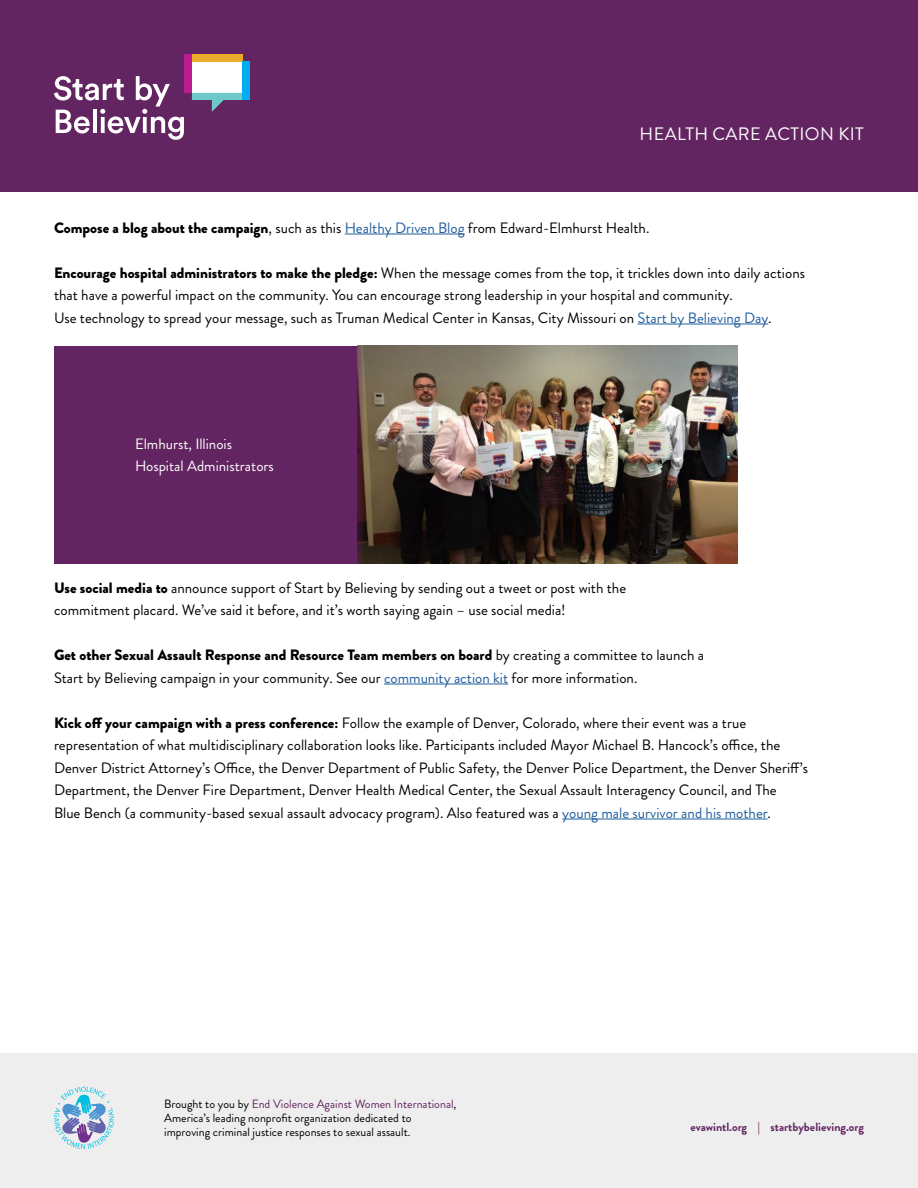
<style>
.page{position:relative;width:918px;height:1188px;background:#fff}
.page>*{position:absolute;margin:0;border:0;box-sizing:border-box;transform-origin:0 0}
.t1{font:18px "Brandon Grotesque";letter-spacing:.02em;color:#fff}
.t2{font:15px/22.5px "Brandon Grotesque";color:#000}
.t3{font:15px/22.5px "Brandon Grotesque";color:#fff}
.t4{font:12px/14.4px "Brandon Grotesque";color:#000}
.t5{font:700 12px "Brandon Grotesque";color:#632561}
.s1{font-weight:900}
.s2{color:#215e9e}
.s3{color:#632561}
</style>
<div class="page">
<div style="left:0;top:1053px;width:918px;height:135px;background:#eee"></div>
<svg style="left:54px;top:1087px;width:60px;height:62px"></svg>
<div style="left:0;top:0;width:918px;height:192px;background:#632561"></div>
<div style="left:192px;top:61px;width:50px;height:32px;background:#fff"></div>
<div style="left:192px;top:54px;width:50px;height:7px;background:#edab2b"></div>
<div style="left:184px;top:54px;width:8px;height:39px;background:#bb1b8d"></div>
<svg style="left:192px;top:93px;width:50px;height:19px"></svg>
<div style="left:242px;top:61px;width:8px;height:39px;background:#00aeef"></div>
<svg style="left:54px;top:76px;width:130px;height:64px"></svg>
<hr style="left:345px;top:234px;width:120px;height:1px;background:#215e9e">
<hr style="left:638px;top:324px;width:130px;height:1px;background:#215e9e">
<hr style="left:384px;top:684px;width:124px;height:1px;background:#215e9e">
<hr style="left:562px;top:819px;width:206px;height:1px;background:#215e9e">
<div style="left:54px;top:346px;width:684px;height:218px;background:#632561"></div>
<img style="left:364px;top:346px;width:374px;height:218px">
<p class="t1" style="left:640px;top:121px;width:226px">HEALTH CARE ACTION KIT</p>
<p class="t2" style="left:54px;top:216px;width:597px"><span class="s1">Compose a blog about the campaign</span>, such as this <span class="s2">Healthy Driven Blog</span> from Edward-Elmhurst Health.</p>
<p class="t2" style="left:54px;top:261px;width:753px"><span class="s1">Encourage hospital administrators to make the pledge:</span> When the message comes from the top, it trickles down into daily actions that have a powerful impact on the community. You can encourage strong leadership in your hospital and community.<br>Use technology to spread your message, such as Truman Medical Center in Kansas, City Missouri on <span class="s2">Start by Believing Day</span>.</p>
<p class="t3" style="left:135px;top:432px;width:140px">Elmhurst, Illinois<br>Hospital Administrators</p>
<p class="t2" style="left:54px;top:576px;width:574px"><span class="s1">Use social media to</span> announce support of Start by Believing by sending out a tweet or post with the commitment placard. We’ve said it before, and it’s worth saying again – use social media!</p>
<p class="t2" style="left:54px;top:644px;width:652px"><span class="s1">Get other Sexual Assault Response and Resource Team members on board</span> by creating a committee to launch a<br>Start by Believing campaign in your community. See our <span class="s2">community action kit</span> for more information.</p>
<p class="t2" style="left:54px;top:711px;width:756px"><span class="s1">Kick off your campaign with a press conference:</span> Follow the example of Denver, Colorado, where their event was a true representation of what multidisciplinary collaboration looks like. Participants included Mayor Michael B. Hancock’s office, the Denver District Attorney’s Office, the Denver Department of Public Safety, the Denver Police Department, the Denver Sheriff’s Department, the Denver Fire Department, Denver Health Medical Center, the Sexual Assault Interagency Council, and The<br>Blue Bench (a community-based sexual assault advocacy program). Also featured was a <span class="s2">young male survivor and his mother</span>.</p>
<p class="t4" style="left:164px;top:1096px;width:294px">Brought to you by <span class="s3">End Violence Against Women International</span>,<br>America’s leading nonprofit organization dedicated to improving criminal justice responses to sexual assault.</p>
<p class="t5" style="left:690px;top:1119px;width:175px">evawintl.org | startbybelieving.org</p>
</div>
